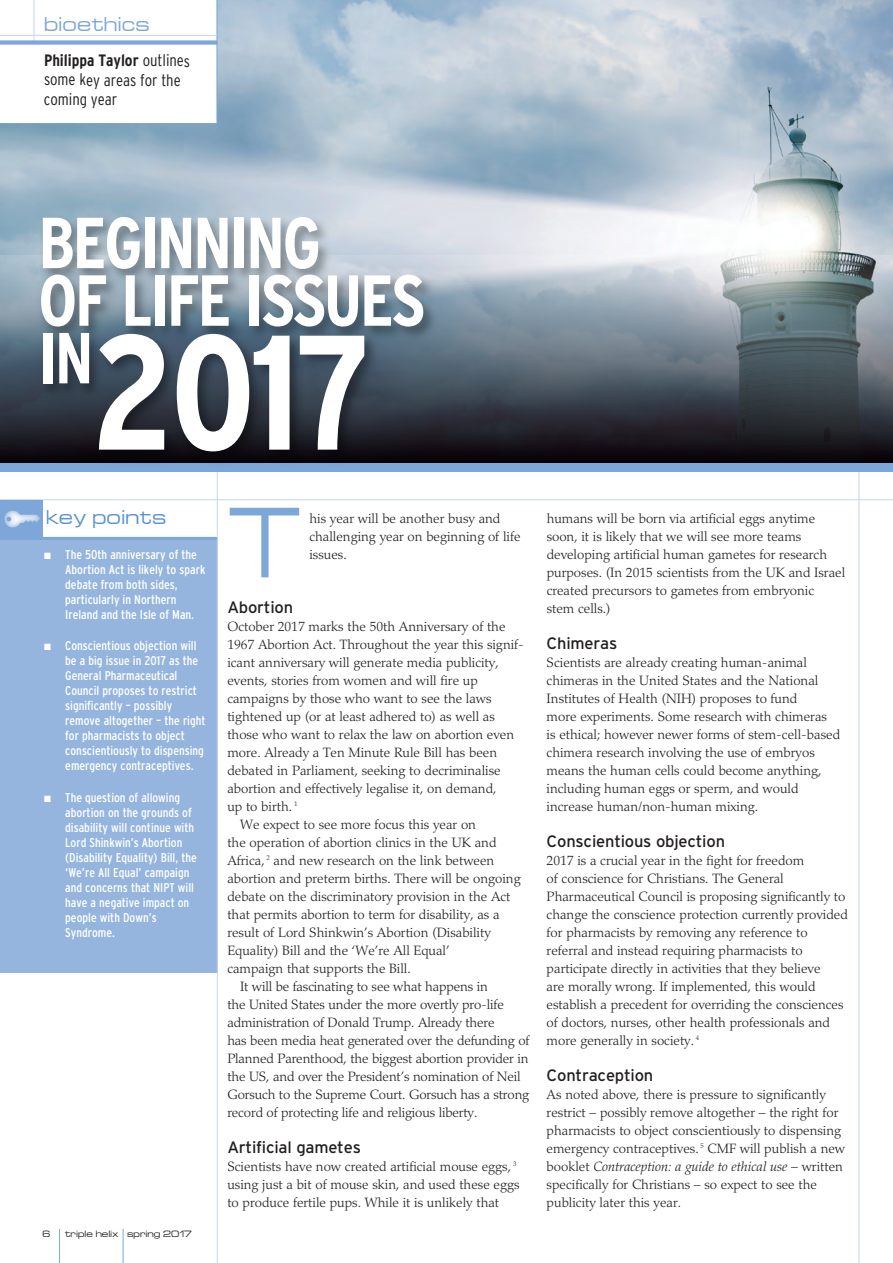
<style>
.page{position:relative;width:893px;height:1263px;background:#fff}
.page>*{position:absolute;margin:0;border:0;box-sizing:border-box;transform-origin:0 0}
.t1{font:700 condensed 162.75px "Interstate";color:#fff}
.t2{font:89.85px "Euro Technic Ext";color:#7ca7d8;scale:.9 1}
.t3{font:700 condensed 72px/57.6px "Interstate";letter-spacing:-.035em;color:#fff}
.t4{font:18px "Euro Technic Ext";color:#7ca7d8}
.t5{font:18px "Euro Technic Ext";color:#5893ce}
.t6{font:16.5px "Interstate";letter-spacing:-.015em;color:#231f20}
.t7{font:300 condensed 16.5px/19.5px "Interstate";letter-spacing:-.005em;color:#231f20}
.t8{font:300 13.5px/18px "Palatino";color:#231f20}
.t9{font:condensed 12.75px/15px "Interstate";color:#fff}
.t10{font:8.25px "Euro Technic Ext";color:#231f20}
.s1{font-weight:700}
.s2{font-style:italic}
</style>
<div class="page">
<img style="left:0;top:0;width:893px;height:256px">
<svg style="left:0;top:256px;width:893px;height:208px;background:#606971"></svg>
<hr style="left:123px;top:1229px;width:1px;height:34px;background:#7ca7d8">
<hr style="left:59px;top:1229px;width:1px;height:34px;background:#7ca7d8">
<div style="left:0;top:539px;width:217px;height:434px;background:#95b5de"></div>
<hr style="left:0;top:537px;width:217px;height:3px;background:#7ca7d8">
<hr style="left:0;top:499px;width:893px;height:1px;background:#c6d5ed">
<img style="left:0;top:500px;width:43px;height:37px">
<svg style="left:0;top:0;width:217px;height:124px"></svg>
<hr style="left:34px;top:0;width:1px;height:43px;background:#c6d5ed">
<hr style="left:0;top:35px;width:217px;height:1px;background:#c6d5ed">
<div style="left:0;top:40px;width:217px;height:5px;background:#7ca7d8"></div>
<hr style="left:858px;top:470px;width:1px;height:793px;background:#c6d5ed">
<img style="left:19px;top:199px;width:518px;height:247px">
<hr style="left:217px;top:468px;width:1px;height:795px;background:#c6d5ed">
<div style="left:0;top:464px;width:893px;height:8px;background:#7ca7d8"></div>
<img style="left:23px;top:303px;width:437px;height:232px">
<h3 class="t4" style="left:44px;top:15px;width:107px">bioethics</h3>
<p class="t7" style="left:44px;top:51px;width:148px"><span class="s1">Philippa Taylor</span> outlines some key areas for the coming year</p>
<h3 class="t3" style="left:38px;top:214px;width:389px">BEGINNING<br>OF LIFE ISSUES<br>IN</h3>
<h1 class="t1" style="left:92px;top:298px;width:280px">2017</h1>
<h3 class="t5" style="left:46px;top:507px;width:122px">key points</h3>
<h2 class="t2" style="left:227px;top:494px;width:84px">T</h2>
<p class="t8" style="left:309px;top:511px;width:213px">his year will be another busy and challenging year on beginning of life issues.</p>
<p class="t6" style="left:227px;top:598px;width:67px">Abortion</p>
<p class="t8" style="left:227px;top:619px;width:280px">October 2017 marks the 50th Anniversary of the</p>
<p class="t8" style="left:227px;top:637px;width:298px">1967 Abortion Act. Throughout the year this signif-</p>
<p class="t8" style="left:227px;top:655px;width:273px">icant anniversary will generate media publicity,</p>
<p class="t8" style="left:227px;top:673px;width:252px">events, stories from women and will fire up</p>
<p class="t8" style="left:227px;top:691px;width:266px">campaigns by those who want to see the laws</p>
<p class="t8" style="left:227px;top:709px;width:269px">tightened up (or at least adhered to) as well as</p>
<p class="t8" style="left:227px;top:727px;width:288px">those who want to relax the law on abortion even</p>
<p class="t8" style="left:227px;top:745px;width:271px">more. Already a Ten Minute Rule Bill has been</p>
<p class="t8" style="left:227px;top:763px;width:275px">debated in Parliament, seeking to decriminalise</p>
<p class="t8" style="left:227px;top:781px;width:271px">abortion and effectively legalise it, on demand,</p>
<p class="t8" style="left:227px;top:799px;width:72px">up to birth. <sup>1</sup></p>
<p class="t8" style="left:240px;top:817px;width:237px">We expect to see more focus this year on</p>
<p class="t8" style="left:227px;top:835px;width:271px">the operation of abortion clinics in the UK and</p>
<p class="t8" style="left:227px;top:853px;width:269px">Africa, <sup>2</sup> and new research on the link between</p>
<p class="t8" style="left:227px;top:871px;width:295px">abortion and preterm births. There will be ongoing</p>
<p class="t8" style="left:227px;top:889px;width:285px">debate on the discriminatory provision in the Act</p>
<p class="t8" style="left:227px;top:907px;width:274px">that permits abortion to term for disability, as a</p>
<p class="t8" style="left:227px;top:925px;width:265px">result of Lord Shinkwin’s Abortion (Disability</p>
<p class="t8" style="left:227px;top:943px;width:224px">Equality) Bill and the ‘We’re All Equal’</p>
<p class="t8" style="left:227px;top:961px;width:185px">campaign that supports the Bill.</p>
<p class="t8" style="left:240px;top:979px;width:249px">It will be fascinating to see what happens in</p>
<p class="t8" style="left:227px;top:997px;width:278px">the United States under the more overtly pro-life</p>
<p class="t8" style="left:227px;top:1015px;width:269px">administration of Donald Trump. Already there</p>
<p class="t8" style="left:227px;top:1033px;width:304px">has been media heat generated over the defunding of</p>
<p class="t8" style="left:227px;top:1051px;width:303px">Planned Parenthood, the biggest abortion provider in</p>
<p class="t8" style="left:227px;top:1069px;width:295px">the US, and over the President’s nomination of Neil</p>
<p class="t8" style="left:227px;top:1087px;width:303px">Gorsuch to the Supreme Court. Gorsuch has a strong</p>
<p class="t8" style="left:227px;top:1105px;width:252px">record of protecting life and religious liberty.</p>
<p class="t6" style="left:227px;top:1138px;width:135px">Artificial gametes</p>
<p class="t8" style="left:227px;top:1159px;width:294px">Scientists have now created artificial mouse eggs, <sup>3 </sup>using just a bit of mouse skin, and used these eggs to produce fertile pups. While it is unlikely that</p>
<p class="t9" style="left:65px;top:547px;width:142px;text-indent:-21px">■ The 50th anniversary of the<br>Abortion Act is likely to spark debate from both sides, particularly in Northern<br>Ireland and the Isle of Man.</p>
<p class="t9" style="left:65px;top:639px;width:142px;text-indent:-21px">■ Conscientious objection will be a big issue in 2017 as the<br>General Pharmaceutical<br>Council proposes to restrict significantly – possibly remove altogether – the right for pharmacists to object conscientiously to dispensing emergency contraceptives.</p>
<p class="t9" style="left:65px;top:790px;width:133px;text-indent:-21px">■ The question of allowing abortion on the grounds of disability will continue with<br>Lord Shinkwin’s Abortion (Disability Equality) Bill, the ‘We’re All Equal’ campaign and concerns that NIPT will have a negative impact on people with Down’s<br>Syndrome.</p>
<p class="t10" style="left:43px;top:1229px;width:9px">6</p>
<p class="t10" style="left:65px;top:1229px;width:129px">triple helix spring 2017</p>
<p class="t8" style="left:547px;top:511px;width:300px">humans will be born via artificial eggs anytime soon, it is likely that we will see more teams developing artificial human gametes for research purposes. (In 2015 scientists from the UK and Israel created precursors to gametes from embryonic stem cells.)</p>
<p class="t6" style="left:547px;top:634px;width:72px">Chimeras</p>
<p class="t8" style="left:547px;top:655px;width:295px">Scientists are already creating human-animal chimeras in the United States and the National Institutes of Health (NIH) proposes to fund<br>more experiments. Some research with chimeras<br>is ethical; however newer forms of stem-cell-based chimera research involving the use of embryos means the human cells could become anything, including human eggs or sperm, and would increase human/non-human mixing.</p>
<p class="t6" style="left:547px;top:832px;width:180px">Conscientious objection</p>
<p class="t8" style="left:547px;top:853px;width:303px">2017 is a crucial year in the fight for freedom<br>of conscience for Christians. The General Pharmaceutical Council is proposing significantly to change the conscience protection currently provided for pharmacists by removing any reference to referral and instead requiring pharmacists to participate directly in activities that they believe<br>are morally wrong. If implemented, this would establish a precedent for overriding the consciences of doctors, nurses, other health professionals and more generally in society. <sup>4</sup></p>
<p class="t6" style="left:547px;top:1066px;width:108px">Contraception</p>
<p class="t8" style="left:547px;top:1087px;width:300px">As noted above, there is pressure to significantly restrict – possibly remove altogether – the right for pharmacists to object conscientiously to dispensing emergency contraceptives. <sup>5</sup> CMF will publish a new booklet <span class="s2">Contraception: a guide to ethical use</span> – written specifically for Christians – so expect to see the publicity later this year.</p>
</div>
